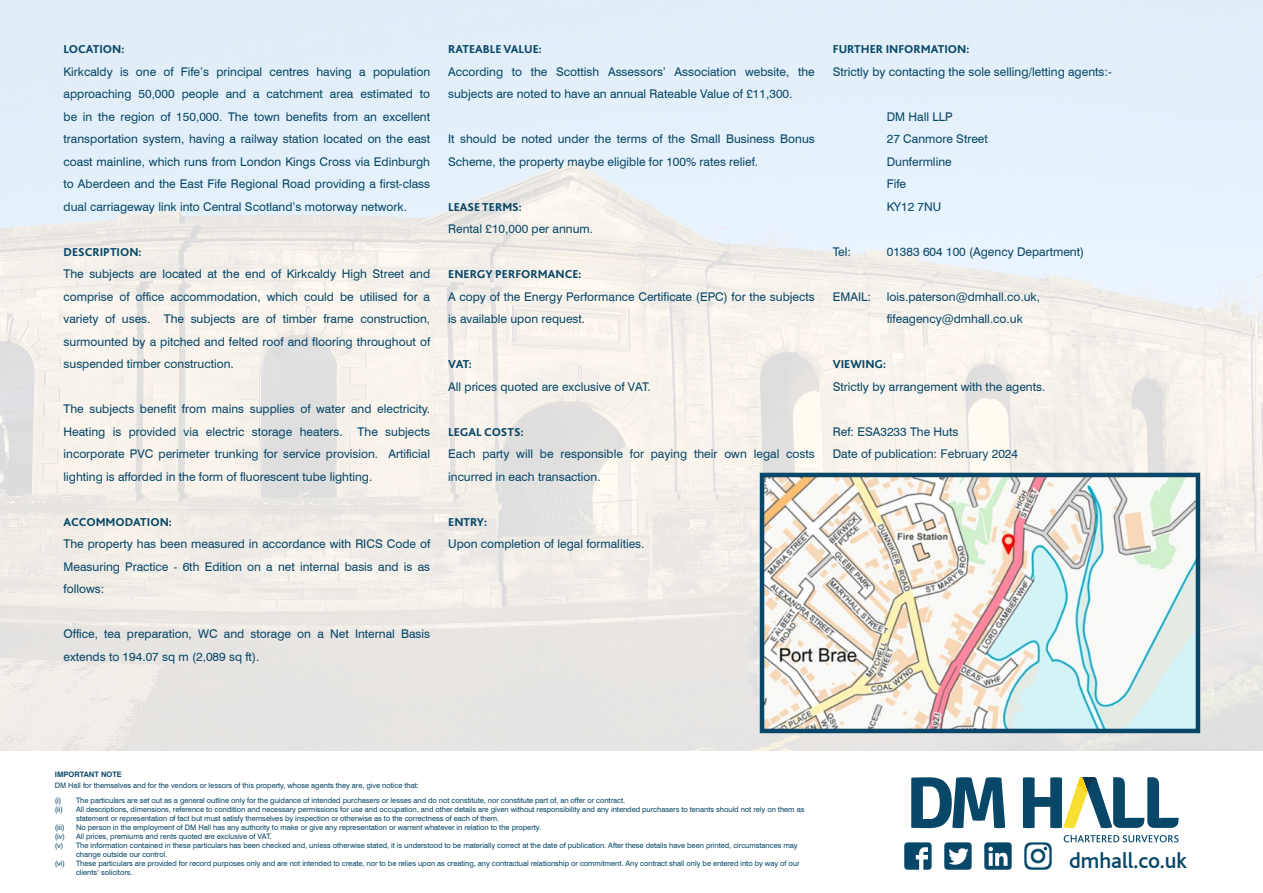
<style>
.page{position:relative;width:1263px;height:893px;background:#fff}
.page>*{position:absolute;margin:0;border:0;box-sizing:border-box;transform-origin:0 0}
.t1{font:500 22.5px "Bliss";color:#084767}
._5_body_text{font:12px/22.5px "Swiss 721 BT";color:#084767}
._6_heads{font:800 12px "Bliss 2";color:#084767}
.t2{font:7.5px/9px "Swiss 721 BT";letter-spacing:-.005em;color:#084767}
.t3{font:700 7.5px "Swiss 721 BT";letter-spacing:-.005em;color:#084767}
.s1{font-family:"Bliss 2";font-weight:800}
.s2{font-family:"Arial"}
</style>
<div class="page">
<img style="left:0;top:0;width:1263px;height:750px">
<svg style="left:904px;top:842px;width:27px;height:28px"></svg>
<div style="left:944px;top:842px;width:28px;height:28px;background:#084767;border-radius:3px"></div>
<svg style="left:948px;top:848px;width:20px;height:17px"></svg>
<div style="left:984px;top:842px;width:28px;height:28px;background:#084767;border-radius:3px"></div>
<svg style="left:988px;top:847px;width:19px;height:19px"></svg>
<img style="left:1024px;top:842px;width:28px;height:28px">
<svg style="left:911px;top:777px;width:94px;height:51px"></svg>
<svg style="left:1064px;top:835px;width:114px;height:7px"></svg>
<svg style="left:1023px;top:777px;width:155px;height:51px"></svg>
<img style="left:765px;top:478px;width:430px;height:250px">
<div style="left:760px;top:473px;width:440px;height:260px;border:4px solid #084767"></div>
<p class="_6_heads" style="left:64px;top:42px;width:62px">LOCATION:</p>
<p class="_5_body_text" style="left:64px;top:60px;width:368px;text-align:justify">Kirkcaldy is one of Fife’s principal centres having a population approaching 50,000 people and a catchment area estimated to be in the region of 150,000. The town benefits from an excellent transportation system, having a railway station located on the east coast mainline, which runs from London Kings Cross via Edinburgh to Aberdeen and the East Fife Regional Road providing a first-class dual carriageway link into Central Scotland’s motorway network.</p>
<p class="_6_heads" style="left:64px;top:244px;width:79px">DESCRIPTION:</p>
<p class="_5_body_text" style="left:64px;top:263px;width:368px;text-align:justify">The subjects are located at the end of Kirkcaldy High Street and comprise of office accommodation, which could be utilised for a variety of uses. The subjects are of timber frame construction, surmounted by a pitched and felted roof and flooring throughout of suspended timber construction.</p>
<p class="_5_body_text" style="left:64px;top:398px;width:368px;text-align:justify">The subjects benefit from mains supplies of water and electricity.<br>Heating is provided via electric storage heaters. The subjects incorporate PVC perimeter trunking for service provision. Artificial lighting is afforded in the form of fluorescent tube lighting.</p>
<p class="_6_heads" style="left:64px;top:514px;width:110px">ACCOMMODATION:</p>
<p class="_5_body_text" style="left:64px;top:533px;width:368px;text-align:justify">The property has been measured in accordance with RICS Code of Measuring Practice - 6th Edition on a net internal basis and is as follows:</p>
<p class="_5_body_text" style="left:64px;top:623px;width:368px">Office, tea preparation, WC and storage on a Net Internal Basis extends to 194.07 sq m (2,089 sq ft).</p>
<p class="_6_heads" style="left:448px;top:42px;width:95px">RATEABLE VALUE:</p>
<p class="_5_body_text" style="left:448px;top:60px;width:368px">According to the Scottish Assessors’ Association website, the subjects are noted to have an annual Rateable Value of £11,300.</p>
<p class="_5_body_text" style="left:448px;top:128px;width:368px">It should be noted under the terms of the Small Business Bonus<br>Scheme, the property maybe eligible for 100% rates relief.</p>
<p class="_6_heads" style="left:448px;top:199px;width:75px">LEASE TERMS:</p>
<p class="_5_body_text" style="left:448px;top:218px;width:146px">Rental £10,000 per annum.</p>
<p class="_6_heads" style="left:448px;top:267px;width:135px">ENERGY PERFORMANCE:</p>
<p class="_5_body_text" style="left:448px;top:285px;width:368px">A copy of the Energy Performance Certificate (EPC) for the subjects is available upon request.</p>
<p class="_6_heads" style="left:448px;top:357px;width:25px">VAT:</p>
<p class="_5_body_text" style="left:448px;top:375px;width:204px">All prices quoted are exclusive of VAT.</p>
<p class="_6_heads" style="left:448px;top:424px;width:77px">LEGAL COSTS:</p>
<p class="_5_body_text" style="left:448px;top:443px;width:368px">Each party will be responsible for paying their own legal costs incurred in each transaction.</p>
<p class="_6_heads" style="left:448px;top:514px;width:40px">ENTRY:</p>
<p class="_5_body_text" style="left:448px;top:533px;width:198px">Upon completion of legal formalities.</p>
<p class="_6_heads" style="left:833px;top:42px;width:138px">FURTHER INFORMATION:</p>
<p class="_5_body_text" style="left:833px;top:60px;width:280px">Strictly by contacting the sole selling/letting agents:-</p>
<p class="_5_body_text" style="left:887px;top:105px;width:68px">DM Hall LLP</p>
<p class="_5_body_text" style="left:887px;top:128px;width:103px">27 Canmore Street</p>
<p class="_5_body_text" style="left:887px;top:150px;width:66px">Dunfermline</p>
<p class="_5_body_text" style="left:887px;top:173px;width:21px">Fife</p>
<p class="_5_body_text" style="left:887px;top:195px;width:56px">KY12 7NU</p>
<p class="_5_body_text" style="left:833px;top:240px;width:20px">Tel:</p>
<p class="_5_body_text" style="left:887px;top:240px;width:199px">01383 604 100 (Agency Department)</p>
<p class="_5_body_text" style="left:833px;top:285px;width:40px">EMAIL:</p>
<p class="_5_body_text" style="left:887px;top:285px;width:155px">lois.paterson@dmhall.co.uk,</p>
<p class="_5_body_text" style="left:887px;top:308px;width:138px">fifeagency@dmhall.co.uk</p>
<p class="_5_body_text" style="left:833px;top:353px;width:214px"><span class="s1">VIEWING:<br></span>Strictly by arrangement with the agents.</p>
<p class="_5_body_text" style="left:833px;top:420px;width:187px">Ref: ESA3233 The Huts<br>Date of publication: <span class="s2">February</span> 2024</p>
<p class="t3" style="left:55px;top:770px;width:68px">IMPORTANT NOTE</p>
<p class="t2" style="left:55px;top:781px;width:366px">DM Hall for themselves and for the vendors or lessors of this property, whose agents they are, give notice that:</p>
<p class="t2" style="left:55px;top:796px;width:572px">(i) The particulars are set out as a general outline only for the guidance of intended purchasers or lesses and do not constitute, nor constitute part of, an offer or contract.</p>
<p class="t2" style="left:55px;top:805px;width:10px">(ii)</p>
<p class="t2" style="left:76px;top:805px;width:730px">All descriptions, dimensions, reference to condition and necessary permissions for use and occupation, and other details are given without responsibility and any intended purchasers to tenants should not rely on them as statement or representation of fact but must satisfy themselves by inspection or otherwise as to the correctness of each of them.</p>
<p class="t2" style="left:55px;top:823px;width:11px">(iii)</p>
<p class="t2" style="left:76px;top:823px;width:467px">No person in the employment of DM Hall has any authority to make or give any representation or warrent whatever in relation to the property.</p>
<p class="t2" style="left:55px;top:832px;width:218px">(iv) All prices, premiums and rents quoted are exclusive of VAT.</p>
<p class="t2" style="left:76px;top:841px;width:723px;text-indent:-21px">(v) The information contained in these particulars has been checked and, unless otherwise stated, it is understood to be materially correct at the date of publication. After these details have been printed, circumstances may change outside our control.</p>
<p class="t2" style="left:76px;top:859px;width:725px;text-indent:-21px">(vi) These particulars are provided for record purposes only and are not intended to create, nor to be relies upon as creating, any contractual relationship or commitment. Any contract shall only be entered into by way of our clients’ solicitors.</p>
<p class="t1" style="left:1069px;top:849px;width:119px">dmhall.co.uk</p>
</div>
